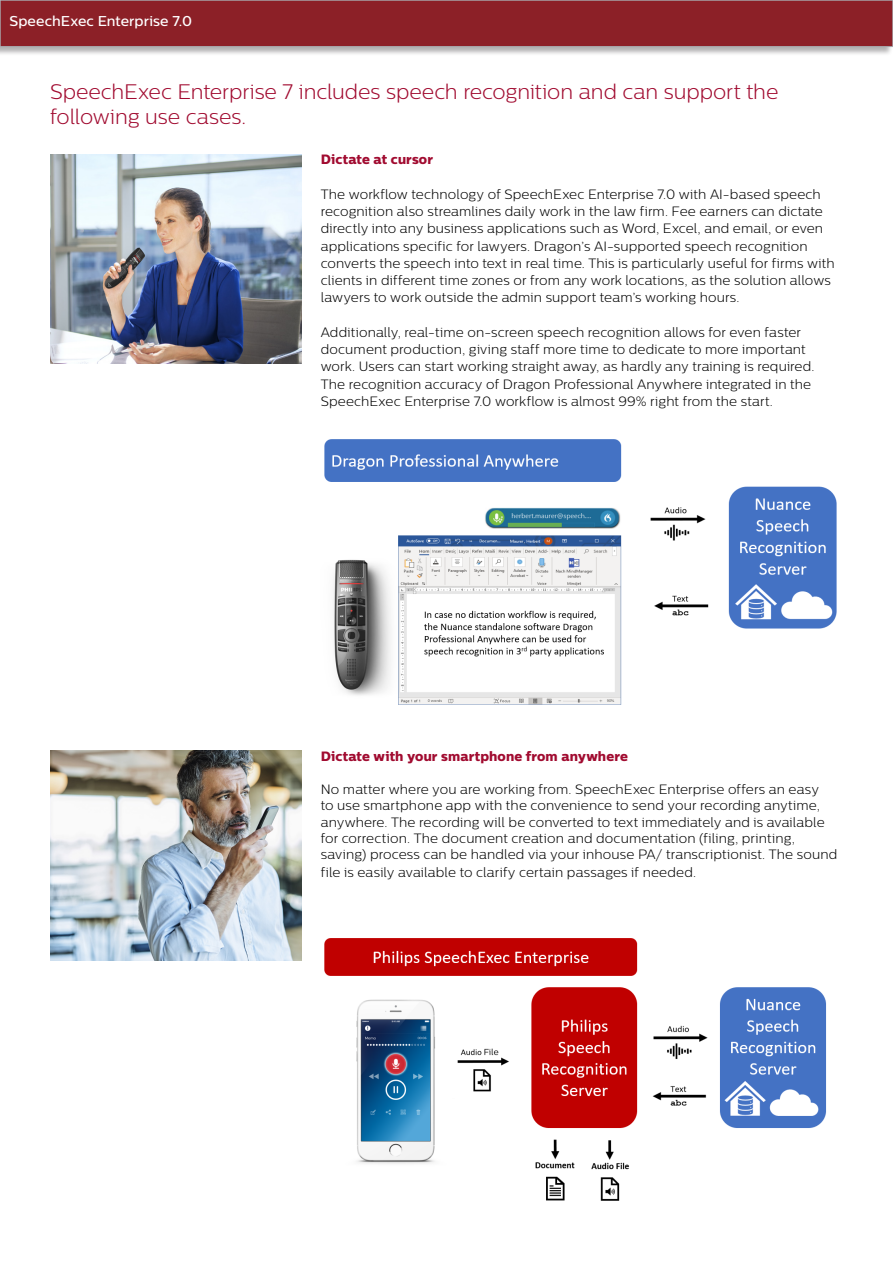
<style>
.page{position:relative;width:893px;height:1263px;background:#fff}
.page>*{position:absolute;margin:0;border:0;box-sizing:border-box;transform-origin:0 0}
.Specs___Highlights_h{font:300 21px/25.2px "Centrale Sans";letter-spacing:-.005em;color:#a10b30}
.Product_name{font:500 14.25px "Centrale Sans";letter-spacing:.005em;color:#fff}
.Version_chapter_name{font:300 13.5px/17.2px "Centrale Sans";letter-spacing:.01em;color:#000}
.Version_chapter_name-2{font:13.5px "Centrale Sans X Bold";letter-spacing:.01em;color:#a10b30}
</style>
<div class="page">
<img style="left:50px;top:154px;width:252px;height:210px">
<div style="left:0;top:0;width:893px;height:56px;background:#231f20;opacity:.35"></div>
<div style="left:0;top:0;width:893px;height:47px;background:#8c2027"></div>
<div style="left:0;top:0;width:893px;height:47px;border:1px solid #a8a9ad"></div>
<img style="left:324px;top:439px;width:513px;height:266px">
<img style="left:50px;top:750px;width:252px;height:210px">
<img style="left:324px;top:938px;width:503px;height:263px">
<p class="Product_name" style="left:9px;top:13px;width:184px">SpeechExec Enterprise 7.0</p>
<p class="Specs___Highlights_h" style="left:50px;top:78px;width:730px">SpeechExec Enterprise 7 includes speech recognition and can support the following use cases.</p>
<p class="Version_chapter_name-2" style="left:321px;top:151px;width:114px">Dictate at cursor</p>
<p class="Version_chapter_name" style="left:321px;top:185px;width:515px">The workflow technology of SpeechExec Enterprise 7.0 with AI-based speech recognition also streamlines daily work in the law firm. Fee earners can dictate directly into any business applications such as Word, Excel, and email, or even applications specific for lawyers. Dragon’s AI-supported speech recognition converts the speech into text in real time. This is particularly useful for firms with clients in different time zones or from any work locations, as the solution allows lawyers to work outside the admin support team’s working hours.</p>
<p class="Version_chapter_name" style="left:321px;top:323px;width:495px">Additionally, real-time on-screen speech recognition allows for even faster document production, giving staff more time to dedicate to more important work. Users can start working straight away, as hardly any training is required.<br>The recognition accuracy of Dragon Professional Anywhere integrated in the SpeechExec Enterprise 7.0 workflow is almost 99% right from the start.</p>
<p class="Version_chapter_name-2" style="left:321px;top:747px;width:309px">Dictate with your smartphone from anywhere</p>
<p class="Version_chapter_name" style="left:321px;top:781px;width:518px;line-height:16.2px">No matter where you are working from. SpeechExec Enterprise offers an easy<br>to use smartphone app with the convenience to send your recording anytime, anywhere. The recording will be converted to text immediately and is available for correction. The document creation and documentation (filing, printing, saving) process can be handled via your inhouse PA/ transcriptionist. The sound</p>
<p class="Version_chapter_name" style="left:321px;top:863px;width:377px">file is easily available to clarify certain passages if needed.</p>
</div>
